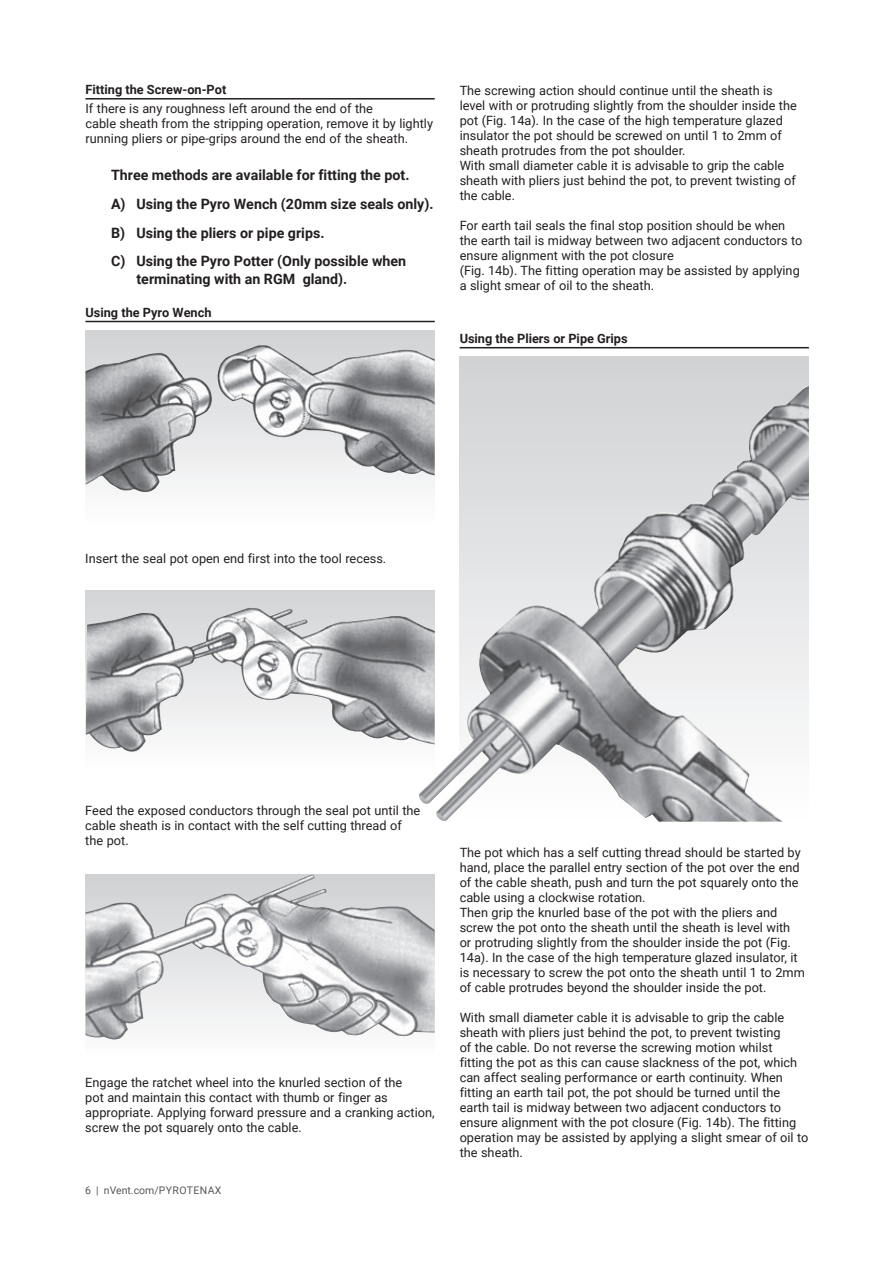
<style>
.page{position:relative;width:893px;height:1263px;background:#fff}
.page>*{position:absolute;margin:0;border:0;box-sizing:border-box;transform-origin:0 0}
.Alpha_chara{font:700 14.25px/18px "Roboto";color:#231f20}
.Para_Text{font:12.75px/15px "Roboto";color:#231f20}
.Header_3_10pt{font:700 12.75px "Roboto";color:#231f20}
.t1{font:10.5px "Roboto";letter-spacing:.03em;color:#57585a}
</style>
<div class="page">
<hr style="left:85px;top:98px;width:350px;height:2px;background:#231f20">
<hr style="left:85px;top:321px;width:350px;height:1px;background:#231f20">
<div style="left:85px;top:331px;width:350px;height:162px;background:#d3d4d6"></div>
<img style="left:85px;top:345px;width:350px;height:147px">
<svg style="left:85px;top:590px;width:334px;height:151px;background:#cecfd1"></svg>
<img style="left:86px;top:608px;width:325px;height:144px">
<svg style="left:111px;top:875px;width:324px;height:165px;background:#c4c5c7"></svg>
<img style="left:85px;top:875px;width:225px;height:164px">
<svg style="left:460px;top:357px;width:349px;height:371px;background:#d2d3d5"></svg>
<img style="left:419px;top:388px;width:385px;height:434px">
<hr style="left:460px;top:347px;width:349px;height:1px;background:#231f20">
<p class="Header_3_10pt" style="left:85px;top:80px;width:142px">Fitting the Screw-on-Pot</p>
<p class="Para_Text" style="left:85px;top:101px;width:349px">If there is any roughness left around the end of the<br>cable sheath from the stripping operation, remove it by lightly running pliers or pipe-grips around the end of the sheath.</p>
<p class="Alpha_chara" style="left:111px;top:166px;width:300px">Three methods are available for fitting the pot.</p>
<p class="Alpha_chara" style="left:111px;top:194px;width:324px">A) Using the Pyro Wench (20mm size seals only).</p>
<p class="Alpha_chara" style="left:111px;top:223px;width:215px">B) Using the pliers or pipe grips.</p>
<p class="Alpha_chara" style="left:136px;top:252px;width:271px;text-indent:-25px">C) Using the Pyro Potter (Only possible when terminating with an RGM gland).</p>
<p class="Header_3_10pt" style="left:85px;top:303px;width:128px">Using the Pyro Wench</p>
<p class="Para_Text" style="left:460px;top:82px;width:339px">The screwing action should continue until the sheath is level with or protruding slightly from the shoulder inside the pot (Fig. 14a). In the case of the high temperature glazed insulator the pot should be screwed on until 1 to 2mm of sheath protrudes from the pot shoulder.<br>With small diameter cable it is advisable to grip the cable sheath with pliers just behind the pot, to prevent twisting of the cable.</p>
<p class="Para_Text" style="left:460px;top:217px;width:344px">For earth tail seals the final stop position should be when the earth tail is midway between two adjacent conductors to ensure alignment with the pot closure<br>(Fig. 14b). The fitting operation may be assisted by applying a slight smear of oil to the sheath.</p>
<p class="Header_3_10pt" style="left:460px;top:329px;width:170px">Using the Pliers or Pipe Grips</p>
<p class="Para_Text" style="left:85px;top:551px;width:302px">Insert the seal pot open end first into the tool recess.</p>
<p class="Para_Text" style="left:85px;top:803px;width:337px">Feed the exposed conductors through the seal pot until the cable sheath is in contact with the self cutting thread of the pot.</p>
<p class="Para_Text" style="left:85px;top:1074px;width:351px">Engage the ratchet wheel into the knurled section of the<br>pot and maintain this contact with thumb or finger as appropriate. Applying forward pressure and a cranking action, screw the pot squarely onto the cable.</p>
<p class="t1" style="left:85px;top:1183px;width:138px">6 | nVent.com/PYROTENAX</p>
<p class="Para_Text" style="left:460px;top:845px;width:347px">The pot which has a self cutting thread should be started by hand, place the parallel entry section of the pot over the end of the cable sheath, push and turn the pot squarely onto the cable using a clockwise rotation.<br>Then grip the knurled base of the pot with the pliers and screw the pot onto the sheath until the sheath is level with or protruding slightly from the shoulder inside the pot (Fig.<br>14a). In the case of the high temperature glazed insulator, it is necessary to screw the pot onto the sheath until 1 to 2mm of cable protrudes beyond the shoulder inside the pot.</p>
<p class="Para_Text" style="left:460px;top:1010px;width:350px">With small diameter cable it is advisable to grip the cable sheath with pliers just behind the pot, to prevent twisting<br>of the cable. Do not reverse the screwing motion whilst fitting the pot as this can cause slackness of the pot, which can affect sealing performance or earth continuity. When fitting an earth tail pot, the pot should be turned until the earth tail is midway between two adjacent conductors to ensure alignment with the pot closure (Fig. 14b). The fitting operation may be assisted by applying a slight smear of oil to the sheath.</p>
</div>
